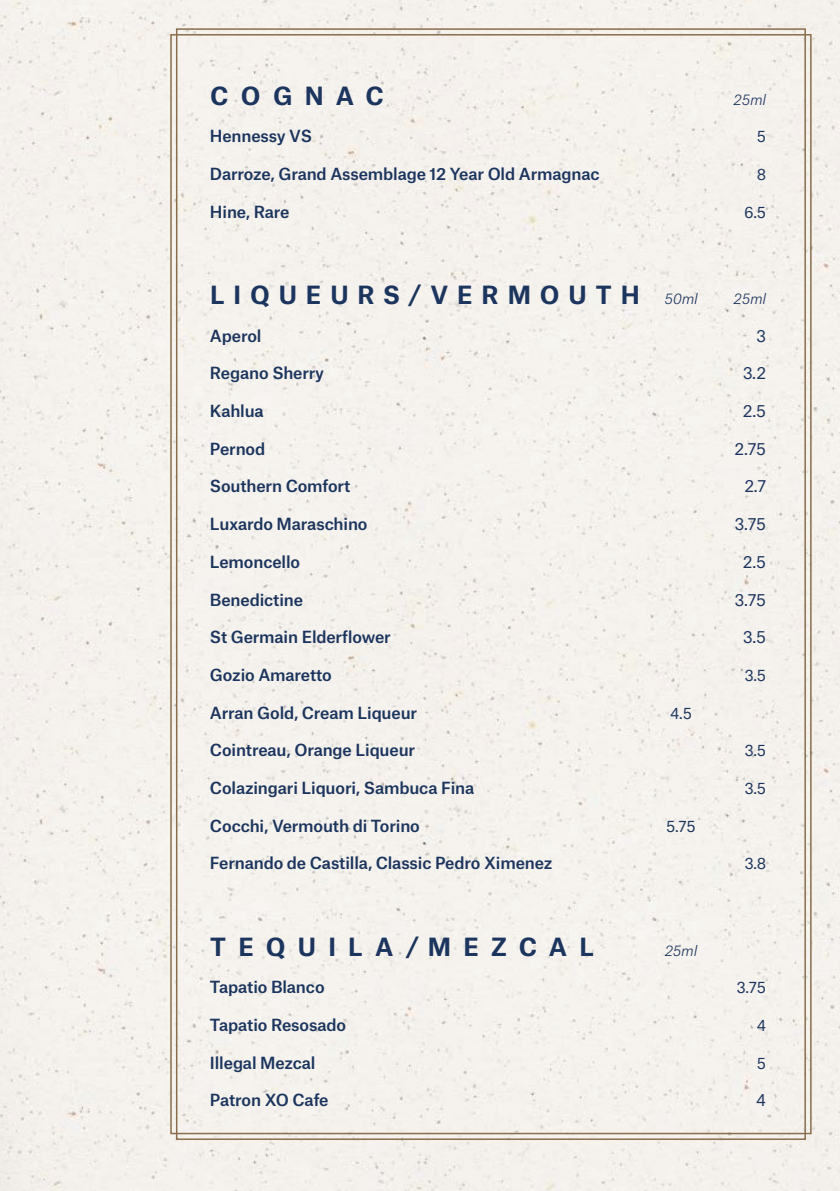
<style>
.page{position:relative;width:840px;height:1191px;background:#fff}
.page>*{position:absolute;margin:0;border:0;box-sizing:border-box;transform-origin:0 0}
.t1{font:700 24px "Atlas Grotesk";letter-spacing:.37em;color:#1c355e}
.t2{font:700 24px "Atlas Grotesk";letter-spacing:.51em;color:#1c355e}
.t3{font:700 24px "Atlas Grotesk";letter-spacing:.48em;color:#1c355e}
.t4{font:500 16px "Atlas Grotesk";letter-spacing:-.01em;color:#1c355e}
.t5{font:16px "Atlas Grotesk";color:#1c355e}
.t6{font:15px "Atlas Grotesk";color:#1c355e}
.t7{font:italic 300 14px "Atlas Grotesk";letter-spacing:-.01em;color:#1c355e}
.s1{font-weight:300;font-style:italic;font-size:14px}
</style>
<div class="page">
<div style="left:0;top:0;width:839px;height:1191px;background:#f5f2ed"></div>
<h1 class="t3" style="left:210px;top:76px;width:175px">COGNAC</h1>
<p class="t7" style="left:733px;top:88px;width:34px">25ml</p>
<p class="t4" style="left:210px;top:123px;width:103px">Hennessy VS</p>
<p class="t6" style="left:756px;top:124px;width:11px">5</p>
<p class="t4" style="left:210px;top:161px;width:391px">Darroze, Grand Assemblage 12 Year Old Armagnac</p>
<p class="t6" style="left:756px;top:162px;width:11px">8</p>
<p class="t4" style="left:210px;top:198px;width:81px">Hine, Rare</p>
<p class="t6" style="left:743px;top:200px;width:23px">6.5</p>
<h1 class="t1" style="left:210px;top:275px;width:489px">LIQUEURS/VERMOUTH <span class="s1">50ml</span></h1>
<p class="t7" style="left:733px;top:287px;width:34px">25ml</p>
<p class="t4" style="left:210px;top:322px;width:53px">Aperol</p>
<p class="t5" style="left:755px;top:322px;width:12px">3</p>
<p class="t4" style="left:210px;top:360px;width:115px">Regano Sherry</p>
<p class="t5" style="left:742px;top:360px;width:25px">3.2</p>
<p class="t4" style="left:210px;top:398px;width:55px">Kahlua</p>
<p class="t5" style="left:742px;top:398px;width:25px">2.5</p>
<p class="t4" style="left:210px;top:435px;width:57px">Pernod</p>
<p class="t5" style="left:734px;top:436px;width:33px">2.75</p>
<p class="t4" style="left:210px;top:473px;width:142px">Southern Comfort</p>
<p class="t5" style="left:744px;top:473px;width:23px">2.7</p>
<p class="t4" style="left:210px;top:511px;width:159px">Luxardo Maraschino</p>
<p class="t5" style="left:734px;top:511px;width:33px">3.75</p>
<p class="t4" style="left:210px;top:548px;width:92px">Lemoncello</p>
<p class="t5" style="left:742px;top:549px;width:25px">2.5</p>
<p class="t4" style="left:210px;top:586px;width:95px">Benedictine</p>
<p class="t5" style="left:734px;top:586px;width:33px">3.75</p>
<p class="t4" style="left:210px;top:624px;width:182px">St Germain Elderflower</p>
<p class="t5" style="left:742px;top:624px;width:25px">3.5</p>
<p class="t4" style="left:210px;top:662px;width:123px">Gozio Amaretto</p>
<p class="t6" style="left:744px;top:663px;width:23px">3.5</p>
<p class="t4" style="left:210px;top:699px;width:209px">Arran Gold, Cream Liqueur</p>
<p class="t6" style="left:669px;top:701px;width:23px">4.5</p>
<p class="t4" style="left:210px;top:737px;width:206px">Cointreau, Orange Liqueur</p>
<p class="t6" style="left:744px;top:738px;width:23px">3.5</p>
<p class="t4" style="left:210px;top:775px;width:265px">Colazingari Liquori, Sambuca Fina</p>
<p class="t6" style="left:744px;top:776px;width:23px">3.5</p>
<p class="t4" style="left:210px;top:812px;width:211px">Cocchi, Vermouth di Torino</p>
<p class="t6" style="left:666px;top:814px;width:31px">5.75</p>
<p class="t4" style="left:210px;top:850px;width:344px">Fernando de Castilla, Classic Pedro Ximenez</p>
<p class="t6" style="left:744px;top:851px;width:23px">3.8</p>
<h1 class="t2" style="left:210px;top:926px;width:385px">TEQUILA/MEZCAL</h1>
<p class="t7" style="left:664px;top:939px;width:34px">25ml</p>
<p class="t4" style="left:210px;top:974px;width:116px">Tapatio Blanco</p>
<p class="t6" style="left:736px;top:975px;width:31px">3.75</p>
<p class="t4" style="left:210px;top:1012px;width:137px">Tapatio Resosado</p>
<p class="t6" style="left:756px;top:1013px;width:11px">4</p>
<p class="t4" style="left:210px;top:1049px;width:107px">Illegal Mezcal</p>
<p class="t6" style="left:756px;top:1051px;width:11px">5</p>
<p class="t4" style="left:210px;top:1087px;width:120px">Patron XO Cafe</p>
<p class="t5" style="left:755px;top:1087px;width:12px">4</p>
</div>
